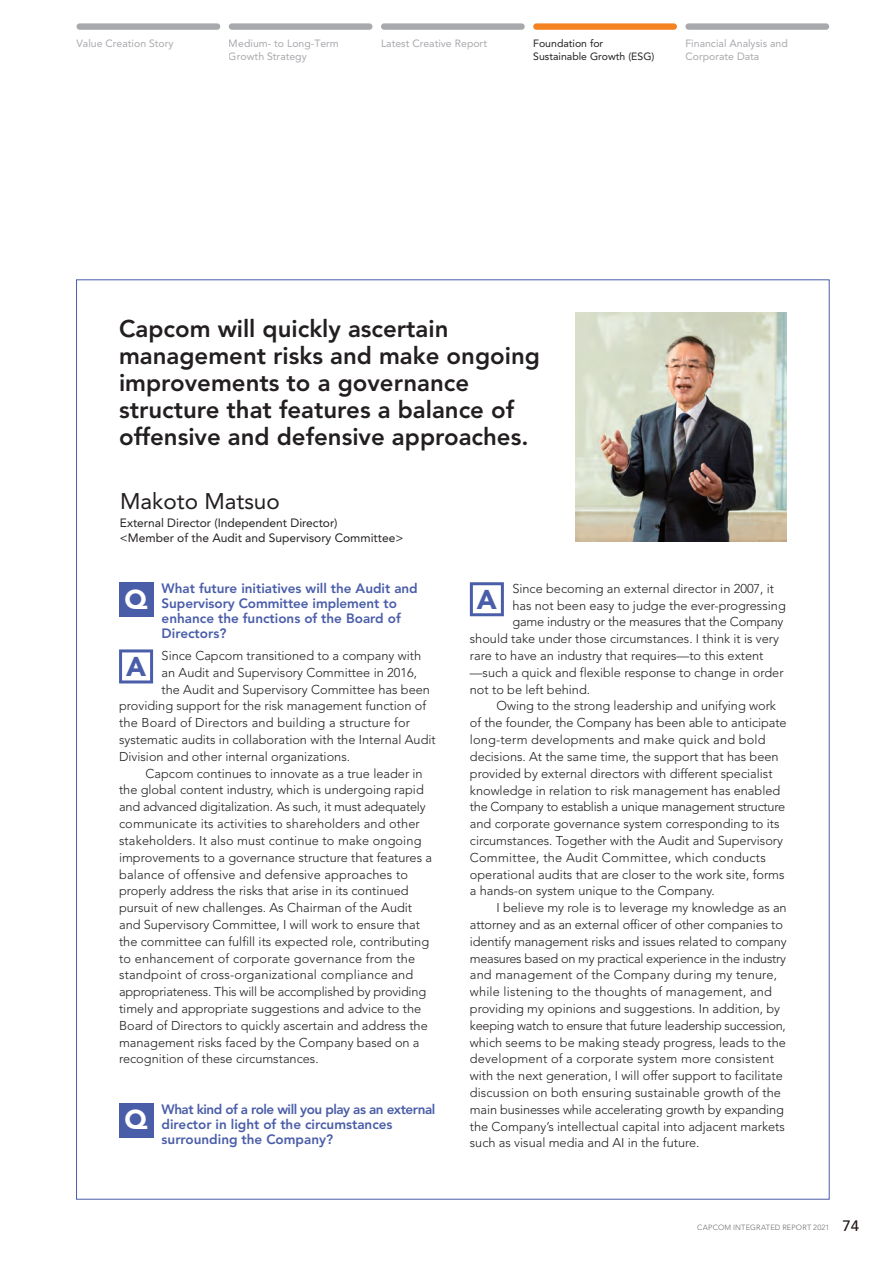
<style>
.page{position:relative;width:893px;height:1263px;background:#fff}
.page>*{position:absolute;margin:0;border:0;box-sizing:border-box;transform-origin:0 0}
.t1{font:900 27px "Avenir LT Std";color:#fff}
.t2{font:900 27px "Avenir LT Std";color:#4a5da9}
.t3{font:800 24px/27px "Avenir LT Std";color:#231f20}
.t4{font:22.5px "Avenir LT Std";color:#231f20}
.t5{font:800 13.5px/15px "Avenir LT Std";color:#4a5da9}
.t6{font:300 12.75px "Avenir LT Std";color:#231f20}
.t7{font:300 12.75px "Avenir LT Std";letter-spacing:-.02em;color:#231f20}
.t8{font:300 12.75px "Avenir LT Std";letter-spacing:.02em;color:#231f20}
.t9{font:12px/15px "Avenir LT Std";color:#231f20}
.t10{font:10.5px/12.8px "Avenir LT Std";color:#a8a9ad}
.t11{font:10.5px/12.8px "Avenir LT Std";color:#231f20}
.t12{font:300 7.5px "Avenir LT Std";letter-spacing:.025em;color:#6c6d70}
.s1{font-weight:500;font-size:15px;color:#211814}
</style>
<div class="page">
<img style="left:575px;top:312px;width:211px;height:229px">
<div style="left:119px;top:582px;width:34px;height:34px;background:#4a5da9"></div>
<svg style="left:119px;top:649px;width:34px;height:34px"></svg>
<div style="left:119px;top:1103px;width:34px;height:34px;background:#4a5da9"></div>
<svg style="left:470px;top:582px;width:34px;height:34px"></svg>
<div style="left:229px;top:23px;width:143px;height:7px;background:#a8a9ad;border-radius:3px"></div>
<div style="left:381px;top:23px;width:144px;height:7px;background:#a8a9ad;border-radius:3px"></div>
<div style="left:533px;top:23px;width:144px;height:7px;background:#f58220;border-radius:3px"></div>
<div style="left:685px;top:23px;width:144px;height:7px;background:#a8a9ad;border-radius:3px"></div>
<div style="left:77px;top:23px;width:143px;height:7px;background:#a8a9ad;border-radius:3px"></div>
<p class="t10" style="left:77px;top:37px;width:99px">Value Creation Story</p>
<p class="t11" style="left:533px;top:37px;width:123px">Foundation for<br>Sustainable Growth (ESG)</p>
<p class="t10" style="left:229px;top:37px;width:112px">Medium- to Long-Term<br>Growth Strategy</p>
<p class="t10" style="left:381px;top:37px;width:108px">Latest Creative Report</p>
<p class="t10" style="left:685px;top:37px;width:104px">Financial Analysis and<br>Corporate Data</p>
<h2 class="t3" style="left:119px;top:316px;width:422px">Capcom will quickly ascertain management risks and make ongoing improvements to a governance structure that features a balance of offensive and defensive approaches.</h2>
<h3 class="t4" style="left:120px;top:488px;width:161px">Makoto Matsuo</h3>
<p class="t9" style="left:120px;top:515px;width:285px">External Director (Independent Director)<br>&lt;Member of the Audit and Supervisory Committee&gt;</p>
<h1 class="t1" style="left:125px;top:583px;width:25px">Q</h1>
<p class="t5" style="left:162px;top:581px;width:258px">What future initiatives will the Audit and<br>Supervisory Committee implement to enhance the functions of the Board of<br>Directors?</p>
<p class="t6" style="left:162px;top:648px;width:261px">Since Capcom transitioned to a company with</p>
<p class="t6" style="left:162px;top:665px;width:257px">an Audit and Supervisory Committee in 2016,</p>
<p class="t6" style="left:162px;top:682px;width:270px">the Audit and Supervisory Committee has been</p>
<p class="t6" style="left:119px;top:698px;width:309px">providing support for the risk management function of</p>
<p class="t6" style="left:119px;top:715px;width:293px">the Board of Directors and building a structure for</p>
<p class="t6" style="left:119px;top:732px;width:318px">systematic audits in collaboration with the Internal Audit</p>
<p class="t6" style="left:119px;top:749px;width:233px">Division and other internal organizations.</p>
<p class="t6" style="left:146px;top:766px;width:279px">Capcom continues to innovate as a true leader in</p>
<p class="t6" style="left:119px;top:783px;width:306px">the global content industry, which is undergoing rapid</p>
<p class="t6" style="left:119px;top:799px;width:308px">and advanced digitalization. As such, it must adequately</p>
<p class="t6" style="left:119px;top:816px;width:302px">communicate its activities to shareholders and other</p>
<p class="t6" style="left:119px;top:833px;width:304px">stakeholders. It also must continue to make ongoing</p>
<p class="t6" style="left:119px;top:850px;width:315px">improvements to a governance structure that features a</p>
<p class="t6" style="left:119px;top:867px;width:290px">balance of offensive and defensive approaches to</p>
<p class="t6" style="left:119px;top:883px;width:291px">properly address the risks that arise in its continued</p>
<p class="t6" style="left:119px;top:900px;width:295px">pursuit of new challenges. As Chairman of the Audit</p>
<p class="t6" style="left:119px;top:917px;width:302px">and Supervisory Committee, I will work to ensure that</p>
<p class="t6" style="left:119px;top:934px;width:312px">the committee can fulfill its expected role, contributing</p>
<p class="t6" style="left:119px;top:951px;width:298px">to enhancement of corporate governance from the</p>
<p class="t6" style="left:119px;top:967px;width:296px">standpoint of cross-organizational compliance and</p>
<p class="t6" style="left:119px;top:984px;width:309px">appropriateness. This will be accomplished by providing</p>
<p class="t6" style="left:119px;top:1001px;width:304px">timely and appropriate suggestions and advice to the</p>
<p class="t6" style="left:119px;top:1018px;width:310px">Board of Directors to quickly ascertain and address the</p>
<p class="t6" style="left:119px;top:1035px;width:302px">management risks faced by the Company based on a</p>
<p class="t6" style="left:119px;top:1051px;width:201px">recognition of these circumstances.</p>
<h1 class="t2" style="left:126px;top:650px;width:22px">A</h1>
<h1 class="t1" style="left:125px;top:1104px;width:25px">Q</h1>
<p class="t5" style="left:162px;top:1102px;width:275px">What kind of a role will you play as an external director in light of the circumstances surrounding the Company?</p>
<p class="t6" style="left:512px;top:581px;width:263px">Since becoming an external director in 2007, it</p>
<p class="t6" style="left:512px;top:598px;width:275px">has not been easy to judge the ever-progressing</p>
<p class="t6" style="left:512px;top:614px;width:273px">game industry or the measures that the Company</p>
<p class="t6" style="left:470px;top:631px;width:311px">should take under those circumstances. I think it is very</p>
<p class="t6" style="left:470px;top:648px;width:295px">rare to have an industry that requires—to this extent</p>
<p class="t6" style="left:470px;top:665px;width:315px">—such a quick and flexible response to change in order</p>
<p class="t6" style="left:470px;top:682px;width:122px">not to be left behind.</p>
<p class="t6" style="left:496px;top:699px;width:281px">Owing to the strong leadership and unifying work</p>
<p class="t6" style="left:470px;top:715px;width:318px">of the founder, the Company has been able to anticipate</p>
<p class="t6" style="left:470px;top:732px;width:297px">long-term developments and make quick and bold</p>
<p class="t6" style="left:470px;top:749px;width:310px">decisions. At the same time, the support that has been</p>
<p class="t6" style="left:470px;top:766px;width:304px">provided by external directors with different specialist</p>
<p class="t6" style="left:470px;top:783px;width:312px">knowledge in relation to risk management has enabled</p>
<p class="t7" style="left:470px;top:799px;width:317px">the Company to establish a unique management structure</p>
<p class="t6" style="left:470px;top:816px;width:311px">and corporate governance system corresponding to its</p>
<p class="t6" style="left:470px;top:833px;width:315px">circumstances. Together with the Audit and Supervisory</p>
<p class="t8" style="left:470px;top:850px;width:297px">Committee, the Audit Committee, which conducts</p>
<p class="t6" style="left:470px;top:867px;width:316px">operational audits that are closer to the work site, forms</p>
<p class="t6" style="left:470px;top:883px;width:246px">a hands-on system unique to the Company.</p>
<p class="t6" style="left:496px;top:900px;width:292px">I believe my role is to leverage my knowledge as an</p>
<p class="t6" style="left:470px;top:917px;width:315px">attorney and as an external officer of other companies to</p>
<p class="t6" style="left:470px;top:934px;width:318px">identify management risks and issues related to company</p>
<p class="t7" style="left:470px;top:951px;width:318px">measures based on my practical experience in the industry</p>
<p class="t6" style="left:470px;top:967px;width:309px">and management of the Company during my tenure,</p>
<p class="t6" style="left:470px;top:984px;width:304px">while listening to the thoughts of management, and</p>
<p class="t6" style="left:470px;top:1001px;width:312px">providing my opinions and suggestions. In addition, by</p>
<p class="t7" style="left:470px;top:1018px;width:317px">keeping watch to ensure that future leadership succession,</p>
<p class="t6" style="left:470px;top:1035px;width:318px">which seems to be making steady progress, leads to the</p>
<p class="t6" style="left:470px;top:1051px;width:306px">development of a corporate system more consistent</p>
<p class="t6" style="left:470px;top:1068px;width:314px">with the next generation, I will offer support to facilitate</p>
<p class="t6" style="left:470px;top:1085px;width:313px">discussion on both ensuring sustainable growth of the</p>
<p class="t6" style="left:470px;top:1102px;width:315px">main businesses while accelerating growth by expanding</p>
<p class="t6" style="left:470px;top:1119px;width:317px">the Company’s intellectual capital into adjacent markets</p>
<p class="t6" style="left:470px;top:1135px;width:231px">such as visual media and AI in the future.</p>
<h1 class="t2" style="left:477px;top:583px;width:22px">A</h1>
<p class="t12" style="left:697px;top:1223px;width:163px">CAPCOM INTEGRATED REPORT 2021 <span class="s1">74</span></p>
</div>
